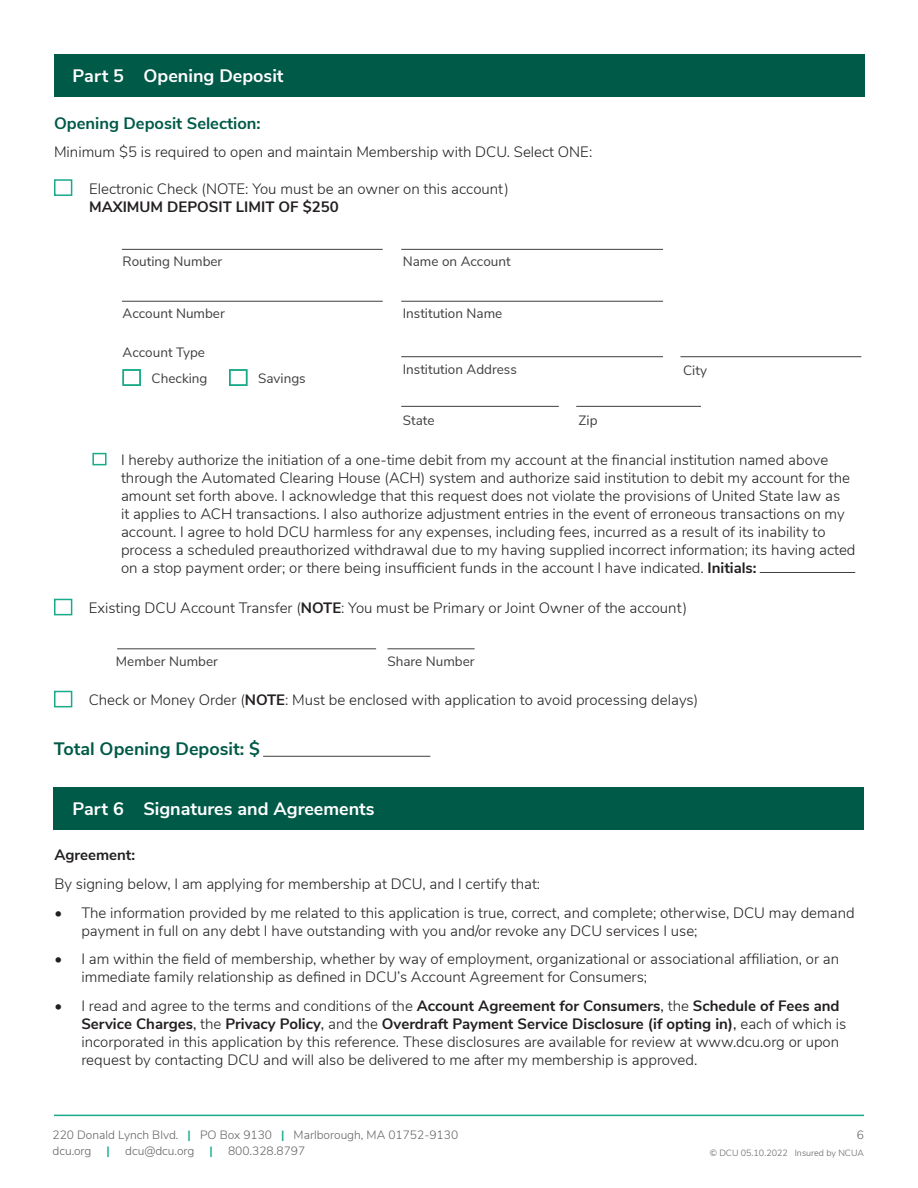
<style>
.page{position:relative;width:918px;height:1188px;background:#fff}
.page>*{position:absolute;margin:0;border:0;box-sizing:border-box;transform-origin:0 0}
.t1{font:700 18px "Nunito Sans";color:#fff}
.t2{font:700 18px "Nunito Sans";color:#005a48}
.t3{font:700 16.5px "Nunito Sans";color:#005a48}
.t4{font:300 15px/18px "Nunito Sans";color:#231f20}
.t5{font:700 15px "Nunito Sans";color:#231f20}
.t6{font:13.5px "Nunito Sans";color:#3e3e3f}
.t7{font:300 12px/16.5px "Nunito Sans";color:#636366}
.t8{font:700 12px "Nunito Sans";color:#19aa89}
.t9{font:300 9px "Nunito Sans";color:#636366}
.s1{font-weight:700}
.s2{font-weight:400}
.s3{font-weight:700;color:#19aa89}
</style>
<div class="page">
<hr style="left:54px;top:1115px;width:810px;height:1px;background:#19aa89">
<div style="left:54px;top:54px;width:810px;height:43px;background:#005a48"></div>
<div style="left:54px;top:179px;width:18px;height:17px;border:2px solid #19aa89"></div>
<div style="left:92px;top:453px;width:15px;height:12px;border:2px solid #19aa89"></div>
<div style="left:123px;top:369px;width:18px;height:17px;border:2px solid #19aa89"></div>
<div style="left:229px;top:369px;width:18px;height:17px;border:2px solid #19aa89"></div>
<hr style="left:401px;top:249px;width:262px;height:1px;background:#3e3e3f">
<hr style="left:122px;top:249px;width:261px;height:1px;background:#3e3e3f">
<hr style="left:401px;top:301px;width:262px;height:1px;background:#3e3e3f">
<hr style="left:401px;top:356px;width:262px;height:1px;background:#3e3e3f">
<hr style="left:122px;top:301px;width:261px;height:1px;background:#3e3e3f">
<hr style="left:680px;top:356px;width:181px;height:1px;background:#3e3e3f">
<hr style="left:401px;top:406px;width:158px;height:1px;background:#3e3e3f">
<hr style="left:576px;top:406px;width:125px;height:1px;background:#3e3e3f">
<hr style="left:760px;top:572px;width:95px;height:1px;background:#3e3e3f">
<div style="left:54px;top:599px;width:18px;height:16px;border:2px solid #19aa89"></div>
<div style="left:54px;top:691px;width:18px;height:16px;border:2px solid #19aa89"></div>
<hr style="left:117px;top:648px;width:259px;height:1px;background:#3e3e3f">
<hr style="left:387px;top:648px;width:88px;height:1px;background:#3e3e3f">
<hr style="left:263px;top:756px;width:167px;height:1px;background:#3e3e3f">
<div style="left:54px;top:788px;width:810px;height:42px;background:#005a48"></div>
<p class="t1" style="left:73px;top:62px;width:212px">Part 5 Opening Deposit</p>
<p class="t3" style="left:54px;top:111px;width:208px">Opening Deposit Selection:</p>
<p class="t4" style="left:54px;top:141px;width:540px">Minimum $5 is required to open and maintain Membership with DCU. Select ONE:</p>
<p class="t4" style="left:89px;top:179px;width:421px">Electronic Check (NOTE: You must be an owner on this account)</p>
<p class="t5" style="left:89px;top:195px;width:251px">MAXIMUM DEPOSIT LIMIT OF $250</p>
<p class="t6" style="left:123px;top:252px;width:101px">Routing Number</p>
<p class="t6" style="left:403px;top:252px;width:109px">Name on Account</p>
<p class="t6" style="left:123px;top:304px;width:104px">Account Number</p>
<p class="t6" style="left:403px;top:304px;width:101px">Institution Name</p>
<p class="t6" style="left:123px;top:343px;width:84px">Account Type</p>
<p class="t6" style="left:403px;top:359px;width:116px">Institution Address</p>
<p class="t6" style="left:152px;top:368px;width:57px">Checking</p>
<p class="t6" style="left:258px;top:368px;width:49px">Savings</p>
<p class="t6" style="left:403px;top:410px;width:33px">State</p>
<p class="t6" style="left:579px;top:410px;width:20px">Zip</p>
<p class="t6" style="left:683px;top:361px;width:25px">City</p>
<p class="t4" style="left:121px;top:450px;width:736px">I hereby authorize the initiation of a one-time debit from my account at the financial institution named above through the Automated Clearing House (ACH) system and authorize said institution to debit my account for the amount set forth above. I acknowledge that this request does not violate the provisions of United State law as<br>it applies to ACH transactions. I also authorize adjustment entries in the event of erroneous transactions on my account. I agree to hold DCU harmless for any expenses, including fees, incurred as a result of its inability to process a scheduled preauthorized withdrawal due to my having supplied incorrect information; its having acted on a stop payment order; or there being insufficient funds in the account I have indicated. <span class="s1">Initials:</span></p>
<p class="t4" style="left:89px;top:598px;width:600px">Existing DCU Account Transfer (<span class="s1">NOTE</span>: You must be Primary or Joint Owner of the account)</p>
<p class="t6" style="left:116px;top:651px;width:103px">Member Number</p>
<p class="t6" style="left:387px;top:651px;width:89px">Share Number</p>
<p class="t4" style="left:89px;top:690px;width:611px">Check or Money Order (<span class="s1">NOTE</span>: Must be enclosed with application to avoid processing delays)</p>
<p class="t2" style="left:54px;top:736px;width:207px">Total Opening Deposit: $</p>
<p class="t1" style="left:72px;top:796px;width:304px">Part 6 Signatures and Agreements</p>
<p class="t5" style="left:54px;top:844px;width:82px">Agreement:</p>
<p class="t4" style="left:54px;top:874px;width:487px">By signing below, I am applying for membership at DCU, and I certify that:</p>
<p class="t4" style="left:81px;top:902px;width:775px;text-indent:-27px">• The information provided by me related to this application is true, correct, and complete; otherwise, DCU may demand payment in full on any debt I have outstanding with you and/or revoke any DCU services I use;</p>
<p class="t4" style="left:81px;top:949px;width:759px;text-indent:-27px">• I am within the field of membership, whether by way of employment, organizational or associational affiliation, or an immediate family relationship as defined in DCU’s Account Agreement for Consumers;</p>
<p class="t4" style="left:81px;top:996px;width:767px;text-indent:-27px">• I read and agree to the terms and conditions of the <span class="s1">Account Agreement for Consumers</span><span class="s2">,</span> the <span class="s1">Schedule of Fees and Service Charges</span><span class="s2">,</span> the <span class="s1">Privacy Policy</span><span class="s2">,</span> and the <span class="s1">Overdraft Payment Service Disclosure (if opting in)</span><span class="s2">,</span> each of which is incorporated in this application by this reference. These disclosures are available for review at www.dcu.org or upon request by contacting DCU and will also be delivered to me after my membership is approved.</p>
<p class="t7" style="left:52px;top:1125px;width:407px">220 Donald Lynch Blvd. <span class="s3">|</span> PO Box 9130 <span class="s3">|</span> Marlborough, MA 01752-9130 dcu.org</p>
<p class="t8" style="left:107px;top:1142px;width:5px">|</p>
<p class="t7" style="left:125px;top:1142px;width:71px">dcu@dcu.org</p>
<p class="t8" style="left:210px;top:1142px;width:5px">|</p>
<p class="t7" style="left:228px;top:1142px;width:79px">800.328.8797</p>
<p class="t7" style="left:857px;top:1125px;width:9px">6</p>
<p class="t9" style="left:710px;top:1147px;width:156px">© DCU 05.10.2022 Insured by NCUA</p>
</div>
